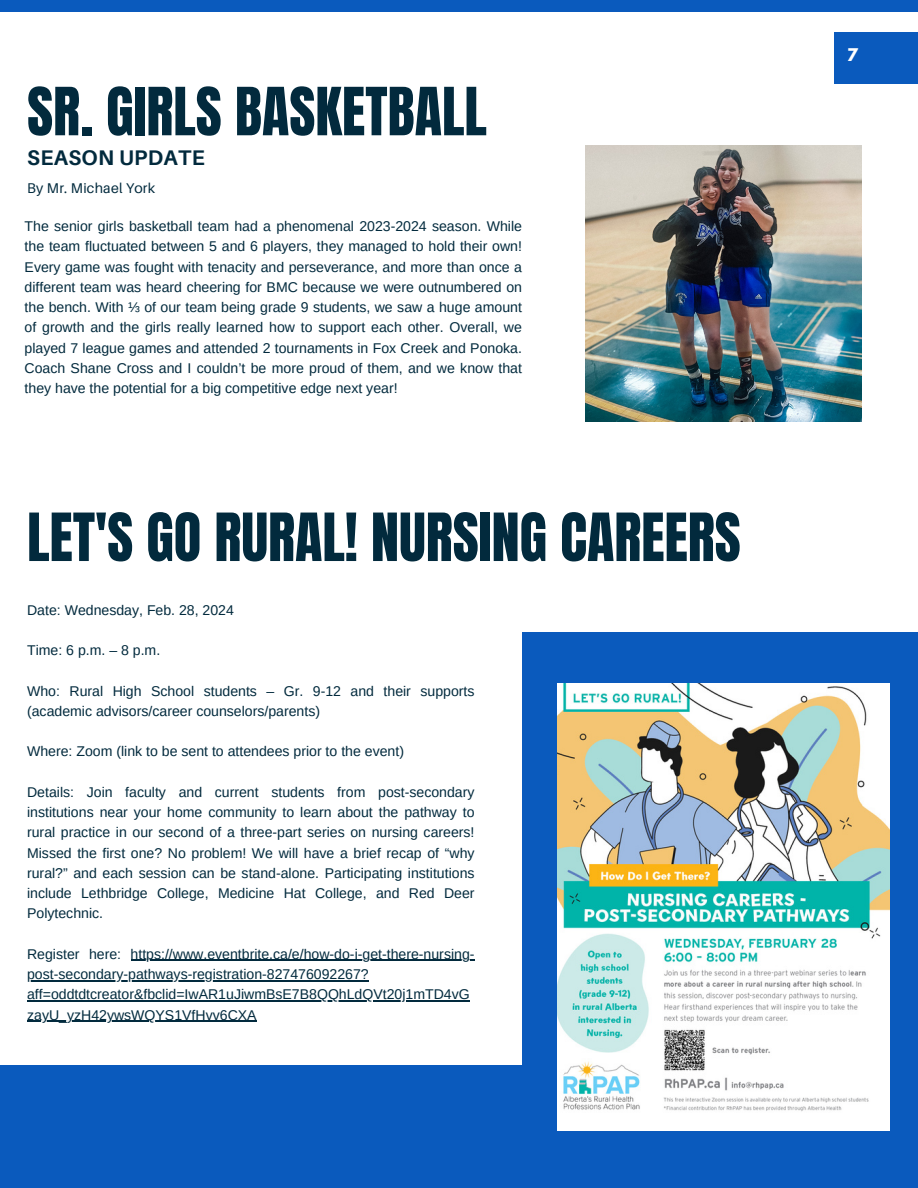
<style>
.page{position:relative;width:918px;height:1188px;background:#fff}
.page>*{position:absolute;margin:0;border:0;box-sizing:border-box;transform-origin:0 0}
.t1{font:56.4px "Anton";color:#022a3d}
.t2{font:700 21.15px "Aileron";letter-spacing:.015em;color:#022a3d}
.t3{font:700 15.45px "League Spartan";color:#fff}
.t4{font:14.1px/20.2px "Arimo";color:#022a3d}
.t5{font:14.1px "Aileron";letter-spacing:.015em;color:#022a3d}
</style>
<div class="page">
<div style="left:0;top:0;width:918px;height:12px;background:#0a5abd"></div>
<div style="left:834px;top:32px;width:84px;height:52px;background:#0a5abd"></div>
<hr style="left:131px;top:960px;width:344px;height:1px;background:#022a3d">
<hr style="left:27px;top:980px;width:342px;height:1px;background:#022a3d">
<hr style="left:27px;top:1000px;width:443px;height:2px;background:#022a3d">
<hr style="left:27px;top:1021px;width:230px;height:1px;background:#022a3d">
<div style="left:522px;top:633px;width:396px;height:548px;background:#0a5abd"></div>
<div style="left:0;top:1066px;width:918px;height:122px;background:#0a5abd"></div>
<img style="left:557px;top:683px;width:333px;height:447px">
<img style="left:586px;top:146px;width:275px;height:275px">
<h1 class="t1" style="left:27px;top:71px;width:461px">SR. GIRLS BASKETBALL</h1>
<h2 class="t2" style="left:27px;top:144px;width:179px">SEASON UPDATE</h2>
<p class="t5" style="left:27px;top:179px;width:130px">By Mr. Michael York</p>
<p class="t4" style="left:25px;top:216px;width:499px;text-align:justify">The senior girls basketball team had a phenomenal 2023-2024 season. While the team fluctuated between 5 and 6 players, they managed to hold their own!<br>Every game was fought with tenacity and perseverance, and more than once a different team was heard cheering for BMC because we were outnumbered on the bench. With ⅓ of our team being grade 9 students, we saw a huge amount of growth and the girls really learned how to support each other. Overall, we played 7 league games and attended 2 tournaments in Fox Creek and Ponoka.<br>Coach Shane Cross and I couldn’t be more proud of them, and we know that they have the potential for a big competitive edge next year!</p>
<h1 class="t1" style="left:27px;top:497px;width:715px">LET'S GO RURAL! NURSING CAREERS</h1>
<p class="t4" style="left:27px;top:599px;width:208px">Date: Wednesday, Feb. 28, 2024</p>
<p class="t4" style="left:27px;top:640px;width:135px">Time: 6 p.m. – 8 p.m.</p>
<p class="t4" style="left:27px;top:680px;width:449px">Who: Rural High School students – Gr. 9-12 and their supports (academic advisors/career counselors/parents)</p>
<p class="t4" style="left:27px;top:741px;width:378px">Where: Zoom (link to be sent to attendees prior to the event)</p>
<p class="t4" style="left:27px;top:782px;width:449px;text-align:justify">Details: Join faculty and current students from post-secondary institutions near your home community to learn about the pathway to rural practice in our second of a three-part series on nursing careers!<br>Missed the first one? No problem! We will have a brief recap of “why rural?” and each session can be stand-alone. Participating institutions include Lethbridge College, Medicine Hat College, and Red Deer Polytechnic.</p>
<p class="t4" style="left:27px;top:944px;width:449px">Register here: https://www.eventbrite.ca/e/how-do-i-get-there-nursing&shy;post-secondary-pathways-registration-827476092267? aff=oddtdtcreator&amp;fbclid=IwAR1uJiwmBsE7B8QQhLdQVt20j1mTD4vG zayU_yzH42ywsWQYS1VfHvv6CXA</p>
<p class="t3" style="left:847px;top:47px;width:12px">7</p>
</div>
